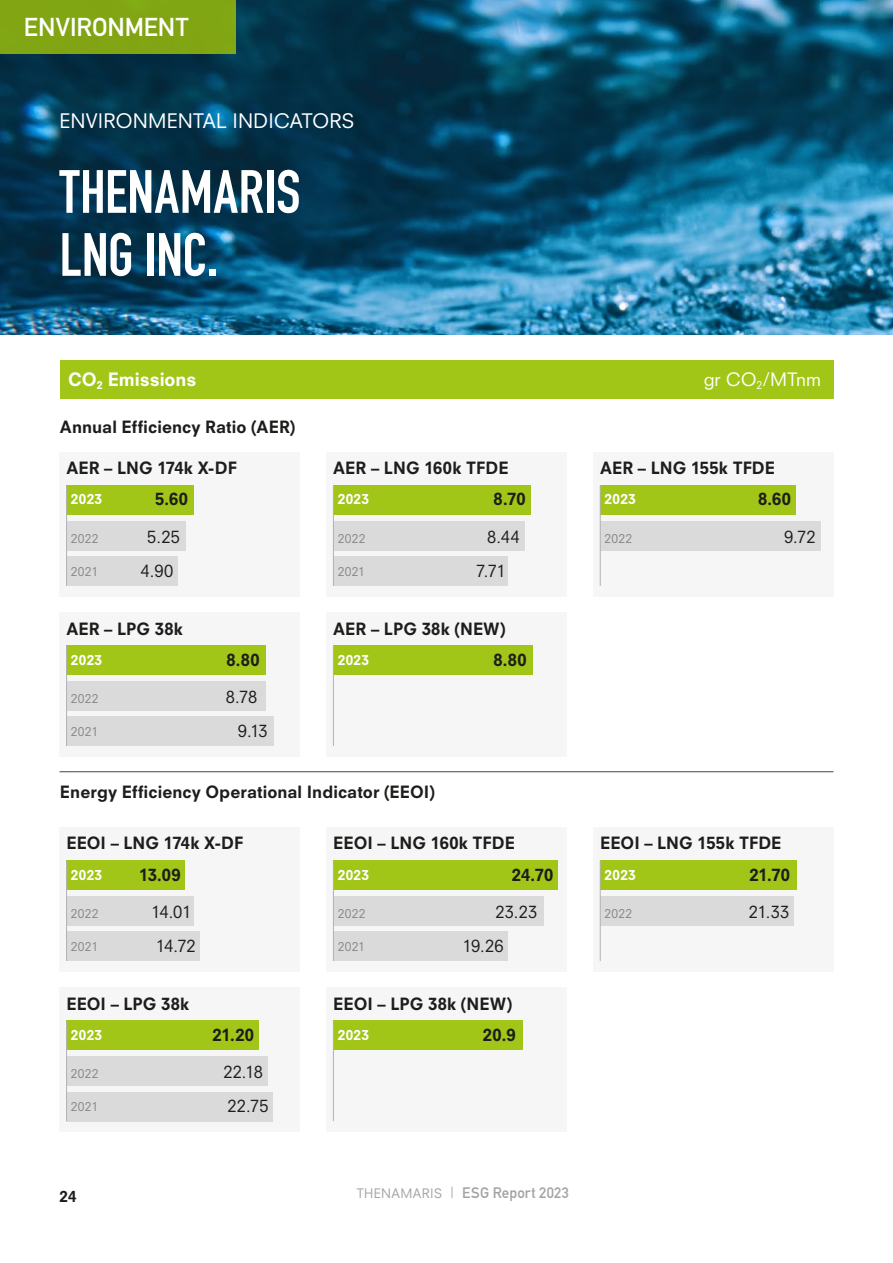
<style>
.page{position:relative;width:893px;height:1263px;background:#fff}
.page>*{position:absolute;margin:0;border:0;box-sizing:border-box;transform-origin:0 0}
.t1{font:700 60px/63px "DIN Condensed";letter-spacing:.005em;color:#fff}
.t2{font:25.5px "DIN Mittelschrift Std";color:#fff}
.t3{font:19.5px "Neuzeit SLT Std";letter-spacing:.005em;color:#fff}
.t4{font:800 18px "Neuzeit SLT Std";letter-spacing:-.005em;color:#fff}
.t5{font:18px "Neuzeit SLT Std";color:#fff}
.t6{font:800 16.5px/31px "Neuzeit SLT Std";letter-spacing:.005em;color:#1d1d1b}
.t7{font:16.5px/34px "Neuzeit SLT Std";color:#1d1d1b}
.t8{font:15px "DIN Mittelschrift Std";letter-spacing:.015em;color:#a3a3a3}
.t9{font:800 15px "Neuzeit SLT Std";color:#1d1d1b}
.t10{font:800 13.5px "Neuzeit SLT Std";letter-spacing:.025em;color:#fff}
.t11{font:12px "Neuzeit SLT Std";letter-spacing:.03em;color:#878787}
.s1{font-family:"Neuzeit SLT Std";font-size:12.75px}
.s2{font-family:"Neuzeit SLT Std"}
</style>
<div class="page">
<img style="left:0;top:0;width:893px;height:334px">
<div style="left:60px;top:360px;width:773px;height:38px;background:#a2c617"></div>
<div style="left:60px;top:452px;width:240px;height:145px;background:#f6f6f6"></div>
<div style="left:67px;top:557px;width:111px;height:29px;background:#dadada"></div>
<div style="left:67px;top:521px;width:119px;height:29px;background:#dadada"></div>
<div style="left:67px;top:486px;width:127px;height:29px;background:#a2c617"></div>
<hr style="left:66px;top:486px;width:1px;height:100px;background:#b3b2b2">
<div style="left:60px;top:827px;width:240px;height:145px;background:#f6f6f6"></div>
<div style="left:67px;top:932px;width:133px;height:29px;background:#dadada"></div>
<div style="left:67px;top:896px;width:127px;height:29px;background:#dadada"></div>
<div style="left:67px;top:861px;width:118px;height:29px;background:#a2c617"></div>
<hr style="left:66px;top:861px;width:1px;height:100px;background:#b3b2b2">
<div style="left:60px;top:612px;width:240px;height:145px;background:#f6f6f6"></div>
<div style="left:67px;top:717px;width:207px;height:29px;background:#dadada"></div>
<div style="left:67px;top:681px;width:199px;height:29px;background:#dadada"></div>
<div style="left:67px;top:646px;width:199px;height:29px;background:#a2c617"></div>
<hr style="left:66px;top:646px;width:1px;height:100px;background:#b3b2b2">
<div style="left:60px;top:987px;width:240px;height:145px;background:#f6f6f6"></div>
<div style="left:67px;top:1092px;width:206px;height:29px;background:#dadada"></div>
<div style="left:67px;top:1056px;width:201px;height:29px;background:#dadada"></div>
<div style="left:67px;top:1021px;width:192px;height:29px;background:#a2c617"></div>
<hr style="left:66px;top:1021px;width:1px;height:100px;background:#b3b2b2">
<div style="left:326px;top:452px;width:241px;height:145px;background:#f6f6f6"></div>
<div style="left:333px;top:557px;width:175px;height:29px;background:#dadada"></div>
<div style="left:333px;top:521px;width:192px;height:29px;background:#dadada"></div>
<div style="left:333px;top:486px;width:198px;height:29px;background:#a2c617"></div>
<hr style="left:333px;top:486px;width:1px;height:100px;background:#b3b2b2">
<div style="left:326px;top:827px;width:241px;height:145px;background:#f6f6f6"></div>
<div style="left:333px;top:932px;width:175px;height:29px;background:#dadada"></div>
<div style="left:333px;top:896px;width:211px;height:29px;background:#dadada"></div>
<div style="left:333px;top:861px;width:224px;height:29px;background:#a2c617"></div>
<hr style="left:333px;top:861px;width:1px;height:100px;background:#b3b2b2">
<div style="left:326px;top:612px;width:241px;height:145px;background:#f6f6f6"></div>
<div style="left:333px;top:646px;width:200px;height:29px;background:#a2c617"></div>
<hr style="left:333px;top:646px;width:1px;height:100px;background:#b3b2b2">
<div style="left:326px;top:987px;width:241px;height:145px;background:#f6f6f6"></div>
<div style="left:333px;top:1021px;width:190px;height:29px;background:#a2c617"></div>
<hr style="left:333px;top:1021px;width:1px;height:100px;background:#b3b2b2">
<div style="left:593px;top:452px;width:240px;height:145px;background:#f6f6f6"></div>
<div style="left:600px;top:521px;width:221px;height:29px;background:#dadada"></div>
<div style="left:600px;top:486px;width:195px;height:29px;background:#a2c617"></div>
<hr style="left:600px;top:486px;width:1px;height:100px;background:#b3b2b2">
<div style="left:593px;top:827px;width:240px;height:145px;background:#f6f6f6"></div>
<div style="left:600px;top:896px;width:194px;height:29px;background:#dadada"></div>
<div style="left:600px;top:861px;width:197px;height:29px;background:#a2c617"></div>
<hr style="left:600px;top:861px;width:1px;height:100px;background:#b3b2b2">
<div style="left:0;top:0;width:235px;height:54px;background:#81a513"></div>
<h2 class="t2" style="left:24px;top:12px;width:166px">ENVIRONMENT</h2>
<p class="t3" style="left:60px;top:109px;width:297px">ENVIRONMENTAL INDICATORS</p>
<h1 class="t1" style="left:60px;top:160px;width:242px">THENAMARIS<br>LNG INC.</h1>
<p class="t4" style="left:68px;top:368px;width:130px">CO<sub>2</sub> Emissions</p>
<p class="t5" style="left:704px;top:368px;width:119px">gr CO<sub>2</sub>/MTnm</p>
<p class="t6" style="left:60px;top:411px;width:237px">Annual Efficiency Ratio (AER)</p>
<p class="t6" style="left:155px;top:453px;width:83px;text-indent:-89px">AER – LNG 174k X-DF<br>5.60</p>
<p class="t7" style="left:141px;top:519px;width:41px;text-align:center">5.25<br>4.90</p>
<p class="t10" style="left:71px;top:491px;width:33px">2023</p>
<p class="t11" style="left:71px;top:531px;width:29px">2022</p>
<p class="t11" style="left:71px;top:564px;width:29px">2021</p>
<p class="t6" style="left:66px;top:613px;width:118px">AER – LPG 38k</p>
<p class="t10" style="left:71px;top:651px;width:33px">2023</p>
<p class="t11" style="left:71px;top:691px;width:29px">2022</p>
<p class="t11" style="left:71px;top:724px;width:29px">2021</p>
<p class="t6" style="left:226px;top:644px;width:35px">8.80</p>
<p class="t7" style="left:238px;top:680px;width:31px;text-indent:-12px">8.78<br>9.13</p>
<p class="t6" style="left:494px;top:453px;width:34px;text-indent:-160px">AER – LNG 160k TFDE<br>8.70</p>
<p class="t7" style="left:476px;top:519px;width:45px;text-indent:11px">8.44<br>7.71</p>
<p class="t10" style="left:338px;top:491px;width:33px">2023</p>
<p class="t11" style="left:338px;top:531px;width:29px">2022</p>
<p class="t11" style="left:338px;top:564px;width:29px">2021</p>
<p class="t6" style="left:333px;top:613px;width:174px">AER – LPG 38k (NEW)</p>
<p class="t10" style="left:338px;top:651px;width:33px">2023</p>
<p class="t6" style="left:493px;top:644px;width:35px">8.80</p>
<p class="t6" style="left:60px;top:776px;width:376px">Energy Efficiency Operational Indicator (EEOI)</p>
<p class="t6" style="left:139px;top:828px;width:106px;text-indent:-73px">EEOI – LNG 174k X-DF<br>13.09</p>
<p class="t7" style="left:151px;top:895px;width:46px">14.01<br>14.72</p>
<p class="t10" style="left:71px;top:866px;width:33px">2023</p>
<p class="t11" style="left:71px;top:906px;width:29px">2022</p>
<p class="t11" style="left:71px;top:939px;width:29px">2021</p>
<p class="t6" style="left:66px;top:988px;width:125px">EEOI – LPG 38k</p>
<p class="t10" style="left:71px;top:1026px;width:33px">2023</p>
<p class="t11" style="left:71px;top:1066px;width:29px">2022</p>
<p class="t11" style="left:71px;top:1099px;width:29px">2021</p>
<p class="t6" style="left:212px;top:1019px;width:43px">21.20</p>
<p class="t7" style="left:223px;top:1055px;width:47px">22.18<br>22.75</p>
<p class="t6" style="left:512px;top:828px;width:43px;text-indent:-179px">EEOI – LNG 160k TFDE<br>24.70</p>
<p class="t7" style="left:463px;top:895px;width:76px;text-indent:33px">23.23<br>19.26</p>
<p class="t10" style="left:338px;top:866px;width:33px">2023</p>
<p class="t11" style="left:338px;top:906px;width:29px">2022</p>
<p class="t11" style="left:338px;top:939px;width:29px">2021</p>
<p class="t6" style="left:333px;top:988px;width:180px">EEOI – LPG 38k (NEW)</p>
<p class="t10" style="left:338px;top:1026px;width:33px">2023</p>
<p class="t6" style="left:483px;top:1019px;width:34px">20.9</p>
<p class="t9" style="left:60px;top:1187px;width:18px">24</p>
<p class="t8" style="left:357px;top:1184px;width:214px"><span class="s1">THENAMARIS</span> <span class="s2">|</span> ESG Report 2023</p>
<p class="t6" style="left:758px;top:453px;width:35px;text-indent:-158px">AER – LNG 155k TFDE<br>8.60</p>
<p class="t7" style="left:784px;top:519px;width:33px">9.72</p>
<p class="t10" style="left:604px;top:491px;width:33px">2023</p>
<p class="t11" style="left:604px;top:531px;width:29px">2022</p>
<p class="t6" style="left:749px;top:828px;width:42px;text-indent:-149px">EEOI – LNG 155k TFDE<br>21.70</p>
<p class="t7" style="left:749px;top:895px;width:42px">21.33</p>
<p class="t10" style="left:604px;top:866px;width:33px">2023</p>
<p class="t11" style="left:604px;top:906px;width:29px">2022</p>
</div>
